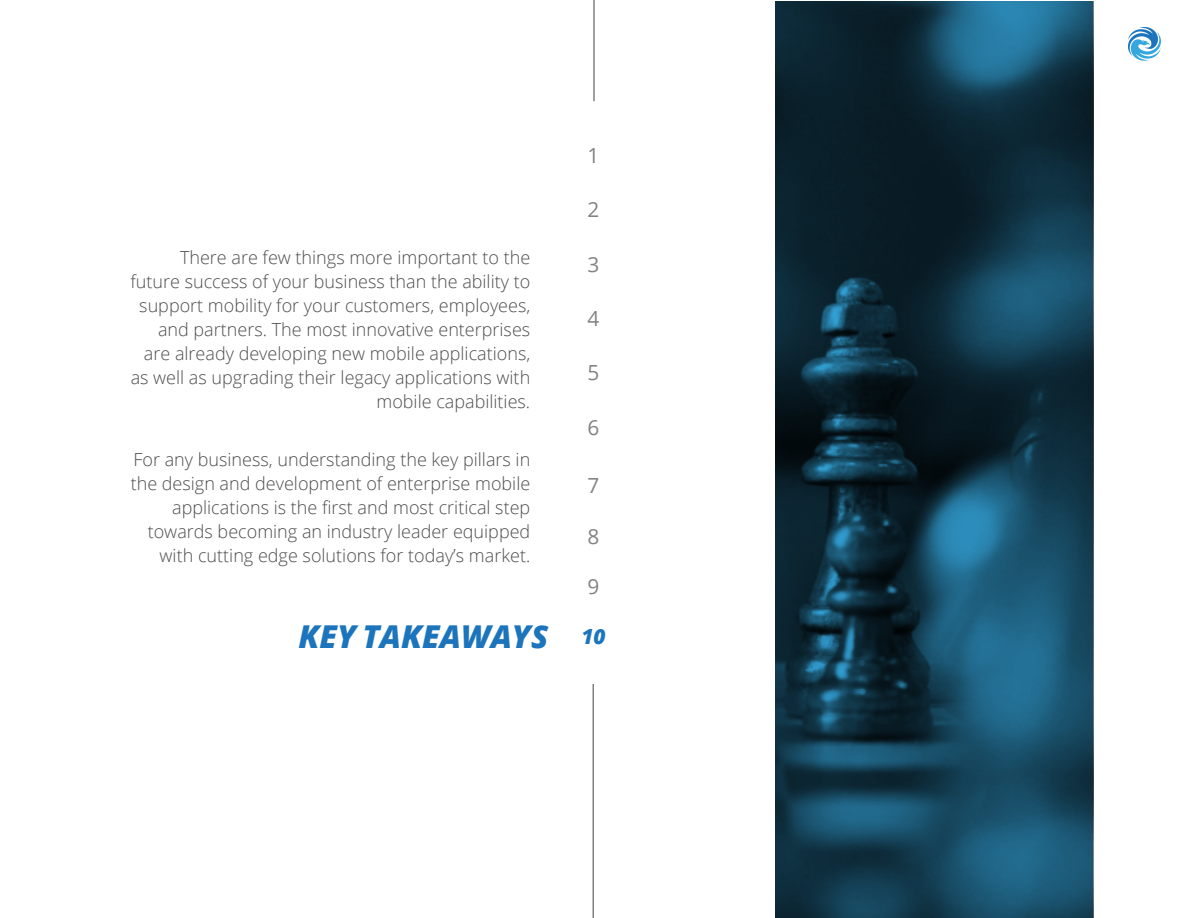
<style>
.page{position:relative;width:1188px;height:918px;background:#fff}
.page>*{position:absolute;margin:0;border:0;box-sizing:border-box;transform-origin:0 0}
.t1{font:italic 800 31.5px "Open Sans";color:#1c75bc}
.t2{font:20.85px "Open Sans";color:#808285}
.t3{font:300 18px/24px "Open Sans";color:#4e4d4d;text-align:right}
.s1{font-size:20.85px}
</style>
<div class="page">
<hr style="left:593px;top:0;width:2px;height:101px;background:#808285">
<hr style="left:592px;top:684px;width:2px;height:234px;background:#808285">
<svg style="left:776px;top:1px;width:317px;height:917px;background:#11394c"></svg>
<svg style="left:1128px;top:27px;width:33px;height:34px"></svg>
<p class="t2" style="left:587px;top:141px;width:13px">1</p>
<p class="t2" style="left:587px;top:195px;width:13px">2</p>
<p class="t2" style="left:587px;top:250px;width:13px">3</p>
<p class="t2" style="left:587px;top:304px;width:13px">4</p>
<p class="t2" style="left:587px;top:359px;width:13px">5</p>
<p class="t2" style="left:587px;top:413px;width:13px">6</p>
<p class="t3" style="left:130px;top:245px;width:401px">There are few things more important to the future success of your business than the ability to support mobility for your customers, employees, and partners. The most innovative enterprises are already developing new mobile applications, as well as upgrading their legacy applications with mobile capabilities.</p>
<p class="t3" style="left:131px;top:447px;width:401px">For any business, understanding the key pillars in the design and development of enterprise mobile applications is the first and most critical step towards becoming an industry leader equipped with cutting edge solutions for today’s market.</p>
<p class="t2" style="left:587px;top:471px;width:13px">7</p>
<p class="t2" style="left:587px;top:522px;width:13px">8</p>
<p class="t2" style="left:587px;top:572px;width:13px">9</p>
<h1 class="t1" style="left:298px;top:613px;width:309px">KEY TAKEAWAYS <span class="s1">10</span></h1>
</div>
